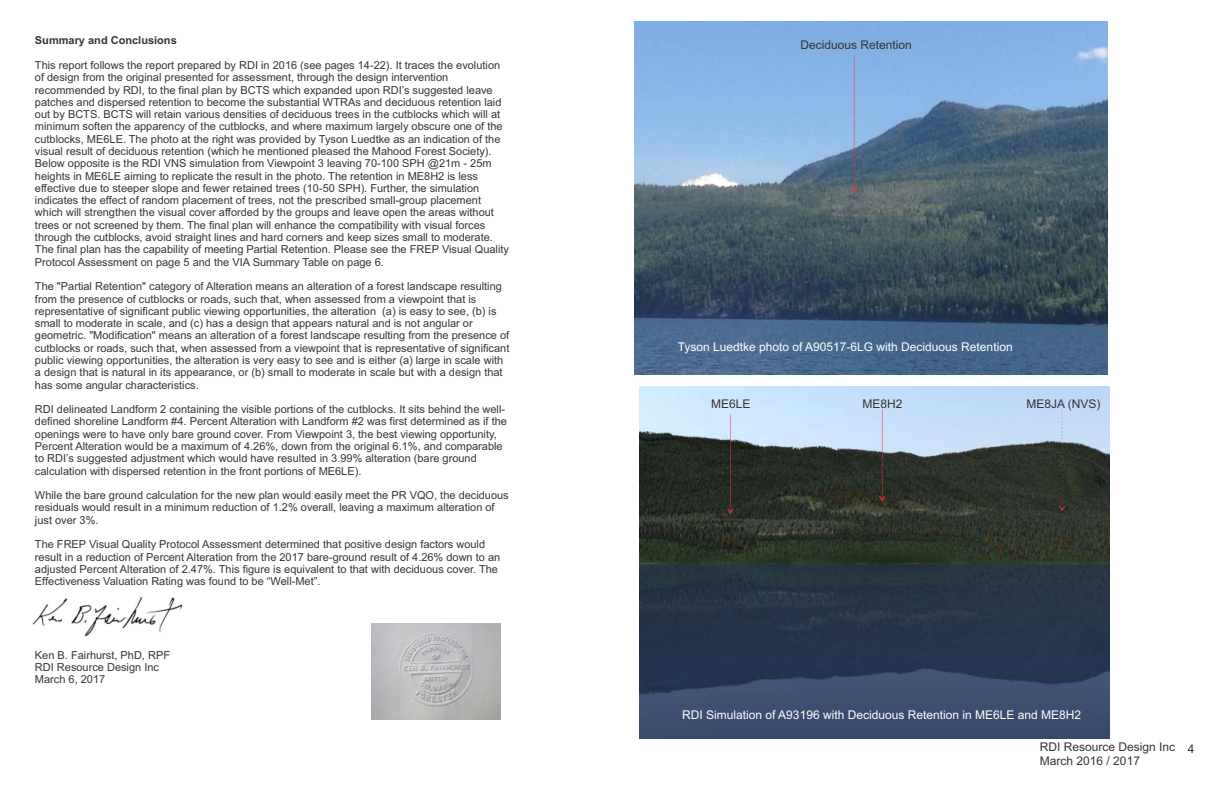
<style>
.page{position:relative;width:1224px;height:792px;background:#fff}
.page>*{position:absolute;margin:0;border:0;box-sizing:border-box;transform-origin:0 0}
.t1{font:12px "Arial";color:#fefefe}
.t2{font:12px/13.4px "Arial";color:#373435}
.t3{font:11px/12.3px "Arial";color:#373435}
.t4{font:700 11px "Arial";color:#373435}
</style>
<div class="page">
<img style="left:32px;top:597px;width:151px;height:40px">
<img style="left:372px;top:623px;width:129px;height:97px">
<img style="left:640px;top:386px;width:470px;height:353px">
<img style="left:635px;top:22px;width:472px;height:353px">
<svg style="left:727px;top:415px;width:6px;height:99px"></svg>
<svg style="left:879px;top:409px;width:6px;height:92px"></svg>
<svg style="left:1059px;top:410px;width:6px;height:101px"></svg>
<svg style="left:851px;top:55px;width:6px;height:138px"></svg>
<p class="t4" style="left:35px;top:36px;width:143px">Summary and Conclusions</p>
<p class="t3" style="left:35px;top:60px;width:476px">This report follows the report prepared by RDI in 2016 (see pages 14-22). It traces the evolution of design from the original presented for assessment, through the design intervention recommended by RDI, to the final plan by BCTS which expanded upon RDI’s suggested leave patches and dispersed retention to become the substantial WTRAs and deciduous retention laid out by BCTS. BCTS will retain various densities of deciduous trees in the cutblocks which will at minimum soften the apparency of the cutblocks, and where maximum largely obscure one of the cutblocks, ME6LE. The photo at the right was provided by Tyson Luedtke as an indication of the visual result of deciduous retention (which he mentioned pleased the Mahood Forest Society).<br>Below opposite is the RDI VNS simulation from Viewpoint 3 leaving 70-100 SPH @21m - 25m heights in ME6LE aiming to replicate the result in the photo. The retention in ME8H2 is less effective due to steeper slope and fewer retained trees (10-50 SPH). Further, the simulation indicates the effect of random placement of trees, not the prescribed small-group placement which will strengthen the visual cover afforded by the groups and leave open the areas without trees or not screened by them. The final plan will enhance the compatibility with visual forces through the cutblocks, avoid straight lines and hard corners and keep sizes small to moderate.<br>The final plan has the capability of meeting Partial Retention. Please see the FREP Visual Quality Protocol Assessment on page 5 and the VIA Summary Table on page 6.</p>
<p class="t3" style="left:35px;top:281px;width:476px">The "Partial Retention" category of Alteration means an alteration of a forest landscape resulting from the presence of cutblocks or roads, such that, when assessed from a viewpoint that is representative of significant public viewing opportunities, the alteration (a) is easy to see, (b) is small to moderate in scale, and (c) has a design that appears natural and is not angular or geometric. "Modification" means an alteration of a forest landscape resulting from the presence of cutblocks or roads, such that, when assessed from a viewpoint that is representative of significant public viewing opportunities, the alteration is very easy to see and is either (a) large in scale with a design that is natural in its appearance, or (b) small to moderate in scale but with a design that has some angular characteristics.</p>
<p class="t3" style="left:35px;top:404px;width:474px">RDI delineated Landform 2 containing the visible portions of the cutblocks. It sits behind the well&shy;defined shoreline Landform #4. Percent Alteration with Landform #2 was first determined as if the openings were to have only bare ground cover. From Viewpoint 3, the best viewing opportunity, Percent Alteration would be a maximum of 4.26%, down from the original 6.1%, and comparable to RDI’s suggested adjustment which would have resulted in 3.99% alteration (bare ground calculation with dispersed retention in the front portions of ME6LE).</p>
<p class="t3" style="left:35px;top:490px;width:475px">While the bare ground calculation for the new plan would easily meet the PR VQO, the deciduous residuals would result in a minimum reduction of 1.2% overall, leaving a maximum alteration of just over 3%.</p>
<p class="t3" style="left:35px;top:539px;width:467px">The FREP Visual Quality Protocol Assessment determined that positive design factors would result in a reduction of Percent Alteration from the 2017 bare-ground result of 4.26% down to an adjusted Percent Alteration of 2.47%. This figure is equivalent to that with deciduous cover. The Effectiveness Valuation Rating was found to be “Well-Met”.</p>
<p class="t3" style="left:35px;top:650px;width:137px">Ken B. Fairhurst, PhD, RPF<br>RDI Resource Design Inc<br>March 6, 2017</p>
<p class="t2" style="left:801px;top:39px;width:113px">Deciduous Retention</p>
<p class="t1" style="left:678px;top:342px;width:336px">Tyson Luedtke photo of A90517-6LG with Deciduous Retention</p>
<p class="t2" style="left:711px;top:398px;width:41px">ME6LE</p>
<p class="t2" style="left:862px;top:398px;width:42px">ME8H2</p>
<p class="t2" style="left:1026px;top:398px;width:76px">ME8JA (NVS)</p>
<p class="t1" style="left:682px;top:710px;width:400px">RDI Simulation of A93196 with Deciduous Retention in ME6LE and ME8H2</p>
<p class="t2" style="left:1040px;top:741px;width:137px">RDI Resource Design Inc<br>March 2016 / 2017</p>
<p class="t2" style="left:1188px;top:744px;width:8px">4</p>
</div>
